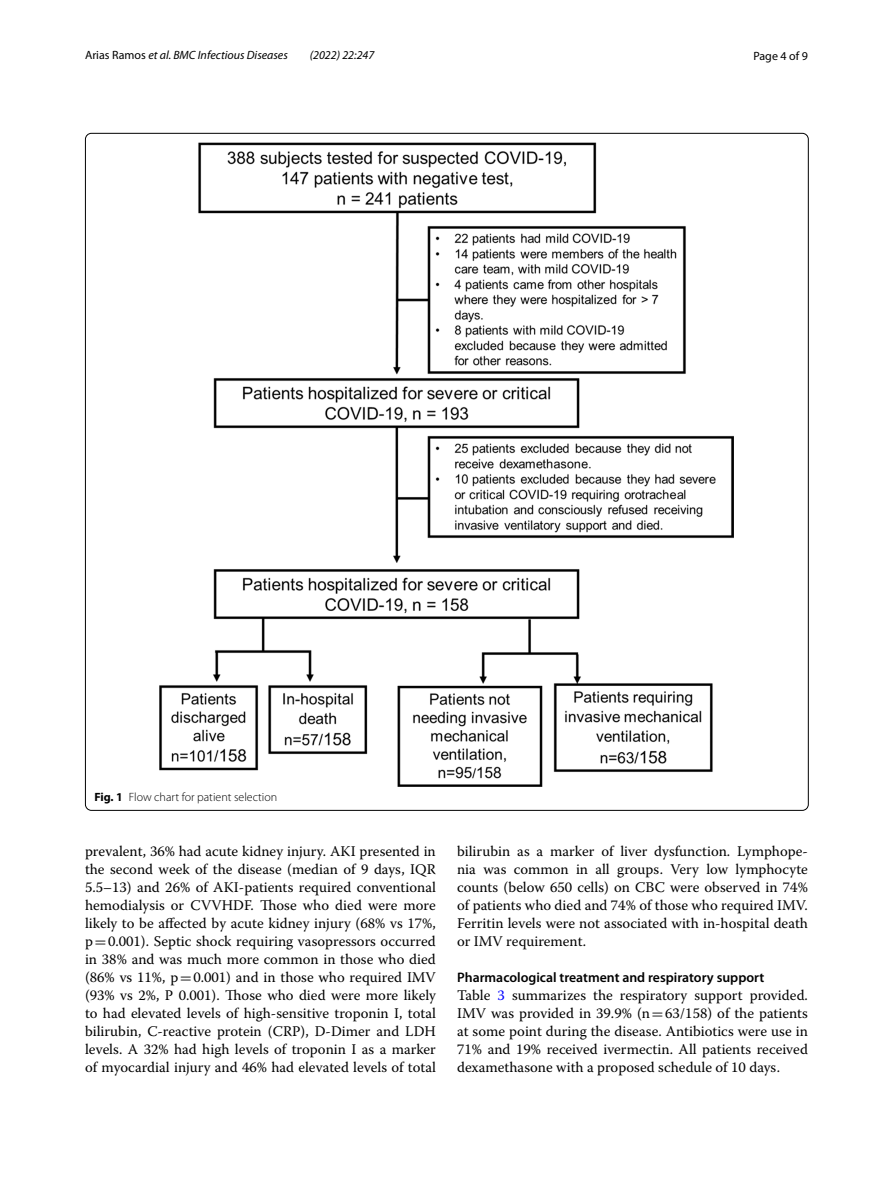
<style>
.page{position:relative;width:893px;height:1187px;background:#fff}
.page>*{position:absolute;margin:0;border:0;box-sizing:border-box;transform-origin:0 0}
.t1{font:14.7px/18px "Warnock Pro";color:#000;text-align:justify}
.t2{font:600 13.8px "Myriad Pro";color:#000}
.t3{font:italic 12px "Myriad Pro";color:#000}
.t4{font:300 12px "Myriad Pro";color:#000}
.t5{font:12px "Myriad Pro";color:#000}
.s1{font-style:normal}
.s2{font-weight:700}
.s3{font-family:"MTSY"}
.s4{color:#00f}
</style>
<div class="page">
<img style="left:160px;top:142px;width:574px;height:644px">
<p class="t3" style="left:85px;top:48px;width:204px"><span class="s1">Arias Ramos</span> et al. BMC Infectious Diseases</p>
<p class="t3" style="left:310px;top:48px;width:66px">(2022) 22:247</p>
<p class="t5" style="left:753px;top:48px;width:56px">Page 4 of 9</p>
<p class="t4" style="left:94px;top:790px;width:184px"><span class="s2">Fig. 1</span> Flow chart for patient selection</p>
<p class="t1" style="left:85px;top:841px;width:352px">prevalent, 36% had acute kidney injury. AKI presented in the second week of the disease (median of 9 days, IQR 5.5–13) and 26% of AKI-patients required conventional hemodialysis or CVVHDF. Those who died were more likely to be affected by acute kidney injury (68% vs 17%, p<span class="s3">=</span>0.001). Septic shock requiring vasopressors occurred in 38% and was much more common in those who died (86% vs 11%, p<span class="s3">=</span>0.001) and in those who required IMV (93% vs 2%, P 0.001). Those who died were more likely to had elevated levels of high-sensitive troponin I, total bilirubin, C-reactive protein (CRP), D-Dimer and LDH levels. A 32% had high levels of troponin I as a marker of myocardial injury and 46% had elevated levels of total</p>
<p class="t1" style="left:457px;top:841px;width:352px">bilirubin as a marker of liver dysfunction. Lymphope&shy;nia was common in all groups. Very low lymphocyte counts (below 650 cells) on CBC were observed in 74% of patients who died and 74% of those who required IMV.<br>Ferritin levels were not associated with in-hospital death or IMV requirement.</p>
<p class="t2" style="left:457px;top:968px;width:309px">Pharmacological treatment and respiratory support</p>
<p class="t1" style="left:457px;top:985px;width:352px">Table <span class="s4">3</span> summarizes the respiratory support provided.<br>IMV was provided in 39.9% (n<span class="s3">=</span>63/158) of the patients at some point during the disease. Antibiotics were use in 71% and 19% received ivermectin. All patients received dexamethasone with a proposed schedule of 10 days.</p>
</div>
